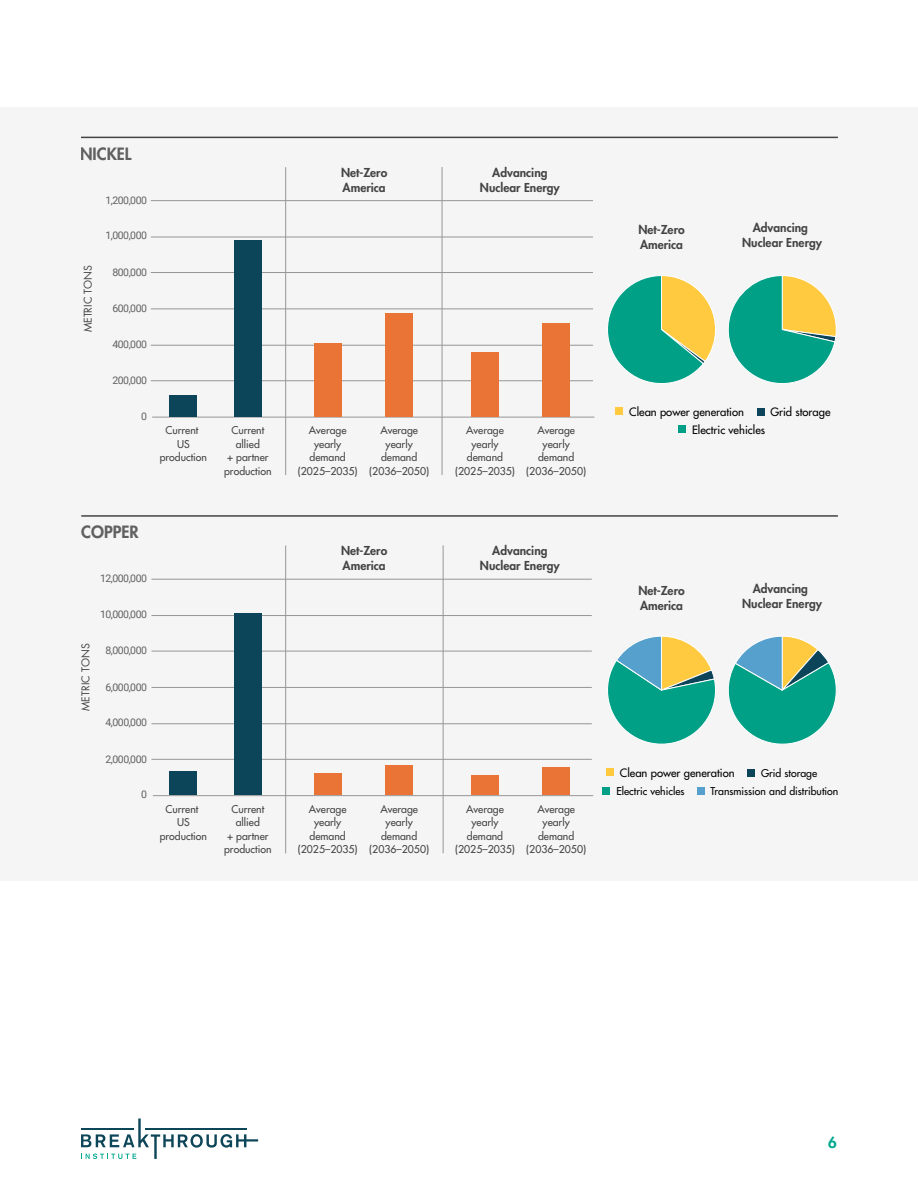
<style>
.page{position:relative;width:918px;height:1188px;background:#fff}
.page>*{position:absolute;margin:0;border:0;box-sizing:border-box;transform-origin:0 0}
.t1{font:800 16.5px "Futura Std";color:#606060}
.t2{font:800 15px "Futura Std";color:#00a88f}
.t3{font:800 12px/15px "Futura Std";color:#444}
.t4{font:500 11.25px "Futura Std";color:#000}
.t5{font:500 10.5px/13.5px "Futura Std";color:#444;text-align:center}
.t6{font:10.5px "Roboto";letter-spacing:-.045em;color:#606060}
.t7{font:500 10.5px "Futura Std";color:#000}
.t8{font:10.5px "Futura Std";color:#444}
</style>
<div class="page">
<svg style="left:81px;top:1119px;width:177px;height:40px"></svg>
<div style="left:0;top:107px;width:918px;height:773px;background:#f5f5f5"></div>
<svg style="left:608px;top:636px;width:228px;height:108px"></svg>
<svg style="left:608px;top:276px;width:107px;height:107px"></svg>
<svg style="left:728px;top:276px;width:108px;height:107px"></svg>
<hr style="left:81px;top:137px;width:757px;height:1px;background:#444">
<hr style="left:151px;top:380px;width:442px;height:1px;background:#969696">
<hr style="left:151px;top:345px;width:442px;height:1px;background:#969696">
<hr style="left:151px;top:309px;width:442px;height:1px;background:#969696">
<hr style="left:151px;top:272px;width:442px;height:1px;background:#969696">
<hr style="left:151px;top:237px;width:442px;height:1px;background:#969696">
<hr style="left:151px;top:200px;width:442px;height:1px;background:#969696">
<hr style="left:152px;top:417px;width:442px;height:1px;background:#969696">
<div style="left:679px;top:426px;width:7px;height:7px;background:#00a087"></div>
<div style="left:757px;top:408px;width:7px;height:7px;background:#0c4559"></div>
<div style="left:616px;top:408px;width:7px;height:7px;background:#ffca40"></div>
<hr style="left:81px;top:515px;width:757px;height:2px;background:#444">
<hr style="left:151px;top:759px;width:441px;height:1px;background:#969696">
<hr style="left:151px;top:724px;width:441px;height:1px;background:#969696">
<hr style="left:151px;top:687px;width:441px;height:1px;background:#969696">
<hr style="left:151px;top:651px;width:441px;height:1px;background:#969696">
<hr style="left:151px;top:615px;width:441px;height:1px;background:#969696">
<hr style="left:151px;top:579px;width:441px;height:1px;background:#969696">
<hr style="left:153px;top:795px;width:440px;height:1px;background:#969696">
<div style="left:697px;top:787px;width:7px;height:7px;background:#55a0cc"></div>
<div style="left:603px;top:787px;width:7px;height:7px;background:#00a087"></div>
<div style="left:542px;top:323px;width:28px;height:94px;background:#ea7436"></div>
<div style="left:471px;top:352px;width:28px;height:65px;background:#ea7436"></div>
<div style="left:385px;top:314px;width:28px;height:103px;background:#ea7436"></div>
<div style="left:314px;top:343px;width:28px;height:74px;background:#ea7436"></div>
<div style="left:234px;top:241px;width:28px;height:176px;background:#0c4559"></div>
<div style="left:170px;top:396px;width:27px;height:21px;background:#0c4559"></div>
<hr style="left:285px;top:167px;width:1px;height:308px;background:#969696">
<hr style="left:442px;top:167px;width:1px;height:308px;background:#969696">
<div style="left:542px;top:767px;width:28px;height:28px;background:#ea7436"></div>
<div style="left:471px;top:776px;width:28px;height:19px;background:#ea7436"></div>
<div style="left:385px;top:766px;width:28px;height:29px;background:#ea7436"></div>
<div style="left:314px;top:774px;width:28px;height:21px;background:#ea7436"></div>
<div style="left:234px;top:613px;width:28px;height:182px;background:#0c4559"></div>
<div style="left:170px;top:771px;width:27px;height:24px;background:#0c4559"></div>
<hr style="left:285px;top:545px;width:1px;height:308px;background:#969696">
<hr style="left:443px;top:545px;width:1px;height:308px;background:#969696">
<div style="left:747px;top:769px;width:8px;height:8px;background:#0c4559"></div>
<div style="left:606px;top:769px;width:8px;height:7px;background:#ffca40"></div>
<p class="t1" style="left:80px;top:143px;width:53px">NICKEL</p>
<p class="t8" style="left:81px;top:332px;width:69px;rotate:-90deg">METRIC TONS</p>
<p class="t6" style="left:106px;top:193px;width:43px">1,200,000</p>
<p class="t6" style="left:106px;top:228px;width:43px">1,000,000</p>
<p class="t6" style="left:112px;top:265px;width:36px">800,000</p>
<p class="t6" style="left:112px;top:301px;width:36px">600,000</p>
<p class="t6" style="left:112px;top:337px;width:36px">400,000</p>
<p class="t6" style="left:112px;top:373px;width:36px">200,000</p>
<p class="t6" style="left:141px;top:408px;width:7px">0</p>
<p class="t5" style="left:160px;top:424px;width:49px">Current<br>US production</p>
<p class="t5" style="left:224px;top:424px;width:49px">Current allied<br>+ partner production</p>
<p class="t1" style="left:81px;top:522px;width:59px">COPPER</p>
<p class="t8" style="left:79px;top:711px;width:69px;rotate:-90deg">METRIC TONS</p>
<p class="t6" style="left:100px;top:571px;width:48px">12,000,000</p>
<p class="t6" style="left:100px;top:607px;width:48px">10,000,000</p>
<p class="t6" style="left:106px;top:643px;width:43px">8,000,000</p>
<p class="t6" style="left:106px;top:680px;width:43px">6,000,000</p>
<p class="t6" style="left:106px;top:715px;width:43px">4,000,000</p>
<p class="t6" style="left:106px;top:751px;width:43px">2,000,000</p>
<p class="t6" style="left:141px;top:787px;width:7px">0</p>
<p class="t5" style="left:160px;top:802px;width:49px">Current<br>US production</p>
<p class="t5" style="left:224px;top:802px;width:49px">Current allied<br>+ partner production</p>
<p class="t3" style="left:341px;top:165px;width:48px">Net-Zero<br>America</p>
<p class="t3" style="left:480px;top:165px;width:81px;text-align:center">Advancing<br>Nuclear Energy</p>
<p class="t5" style="left:298px;top:424px;width:61px">Average yearly demand (2025–2035)</p>
<p class="t5" style="left:369px;top:424px;width:61px">Average yearly demand (2036–2050)</p>
<p class="t5" style="left:455px;top:424px;width:61px">Average yearly demand (2025–2035)</p>
<p class="t5" style="left:526px;top:424px;width:61px">Average yearly demand (2036–2050)</p>
<p class="t3" style="left:341px;top:543px;width:48px">Net-Zero<br>America</p>
<p class="t3" style="left:480px;top:543px;width:81px;text-align:center">Advancing<br>Nuclear Energy</p>
<p class="t5" style="left:298px;top:802px;width:61px">Average yearly demand (2025–2035)</p>
<p class="t5" style="left:369px;top:802px;width:61px">Average yearly demand (2036–2050)</p>
<p class="t5" style="left:455px;top:802px;width:61px">Average yearly demand (2025–2035)</p>
<p class="t5" style="left:526px;top:802px;width:61px">Average yearly demand (2036–2050)</p>
<p class="t3" style="left:638px;top:222px;width:48px">Net-Zero<br>America</p>
<p class="t3" style="left:742px;top:220px;width:81px;text-align:center">Advancing<br>Nuclear Energy</p>
<p class="t4" style="left:629px;top:405px;width:116px">Clean power generation</p>
<p class="t4" style="left:770px;top:405px;width:62px">Grid storage</p>
<p class="t4" style="left:692px;top:423px;width:75px">Electric vehicles</p>
<p class="t3" style="left:638px;top:583px;width:48px">Net-Zero<br>America</p>
<p class="t3" style="left:742px;top:581px;width:81px;text-align:center">Advancing<br>Nuclear Energy</p>
<p class="t4" style="left:620px;top:766px;width:116px">Clean power generation</p>
<p class="t7" style="left:761px;top:767px;width:58px">Grid storage</p>
<p class="t7" style="left:616px;top:785px;width:70px">Electric vehicles</p>
<p class="t7" style="left:711px;top:785px;width:129px">Transmission and distribution</p>
<h2 class="t2" style="left:828px;top:1132px;width:10px">6</h2>
</div>
